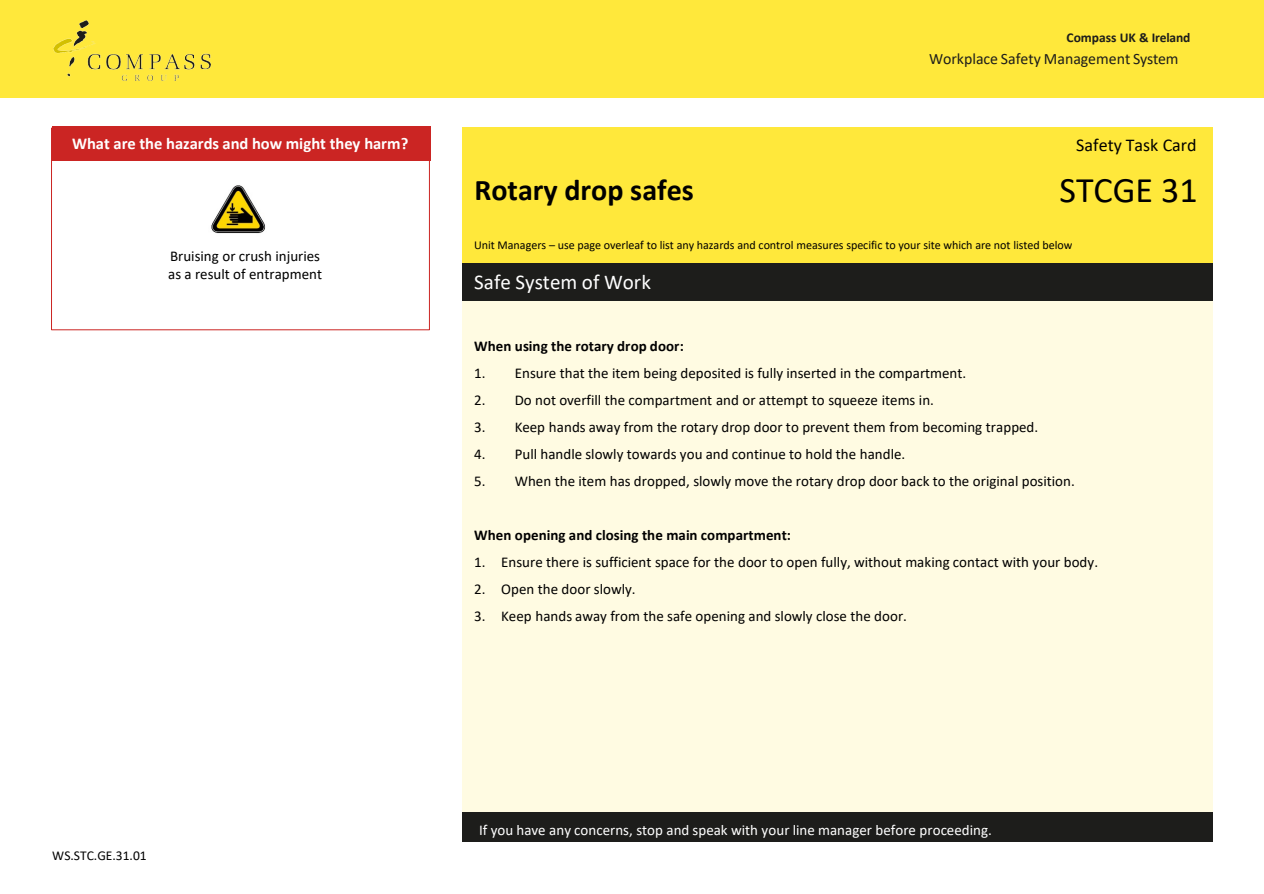
<style>
.page{position:relative;width:1264px;height:894px;background:#fff}
.page>*{position:absolute;margin:0;border:0;box-sizing:border-box;transform-origin:0 0}
.t1{font:36px "Calibri";color:#000}
.t2{font:700 30px "Calibri";color:#000}
.t3{font:21px "Calibri";color:#fff}
.t4{font:18px "Calibri";color:#000}
.t5{font:700 16.5px "Calibri";letter-spacing:-.005em;color:#fff}
.t6{font:15.9px "Calibri";color:#1d1d1b}
.t7{font:15px/18px "Calibri";color:#000}
.t8{font:15px "Calibri";letter-spacing:.005em;color:#fff}
.t9{font:700 15px "Calibri";letter-spacing:.005em;color:#000}
.t10{font:700 13.5px "Calibri";letter-spacing:-.005em;color:#1d1d1b}
.t11{font:13.5px "Calibri";color:#000}
.t12{font:12px "Calibri";letter-spacing:-.005em;color:#000}
</style>
<div class="page">
<div style="left:0;top:0;width:1263px;height:97px;background:#ffe83b"></div>
<img style="left:53px;top:21px;width:157px;height:59px">
<div style="left:461px;top:128px;width:751px;height:135px;background:#ffe83b"></div>
<div style="left:461px;top:263px;width:751px;height:38px;background:#1d1d1b"></div>
<div style="left:461px;top:301px;width:751px;height:511px;background:#fffbe2"></div>
<div style="left:461px;top:812px;width:751px;height:30px;background:#1d1d1b"></div>
<div style="left:52px;top:126px;width:379px;height:34px;background:#cb2523"></div>
<img style="left:211px;top:185px;width:55px;height:49px">
<p class="t5" style="left:72px;top:132px;width:338px">What are the hazards and how might they harm?</p>
<p class="t7" style="left:168px;top:246px;width:155px">Bruising or crush injuries as a result of entrapment</p>
<p class="t2" style="left:474px;top:169px;width:221px">Rotary drop safes</p>
<p class="t10" style="left:1066px;top:28px;width:125px">Compass UK &amp; Ireland</p>
<p class="t6" style="left:928px;top:47px;width:251px">Workplace Safety Management System</p>
<p class="t4" style="left:1075px;top:133px;width:122px">Safety Task Card</p>
<p class="t1" style="left:1059px;top:165px;width:140px">STCGE 31</p>
<p class="t12" style="left:474px;top:237px;width:599px">Unit Managers – use page overleaf to list any hazards and control measures specific to your site which are not listed below</p>
<p class="t3" style="left:474px;top:267px;width:178px">Safe System of Work</p>
<p class="t9" style="left:474px;top:335px;width:211px">When using the rotary drop door:</p>
<p class="t7" style="left:474px;top:363px;width:493px">1. Ensure that the item being deposited is fully inserted in the compartment.</p>
<p class="t7" style="left:474px;top:390px;width:461px">2. Do not overfill the compartment and or attempt to squeeze items in.</p>
<p class="t7" style="left:474px;top:417px;width:565px">3. Keep hands away from the rotary drop door to prevent them from becoming trapped.</p>
<p class="t7" style="left:474px;top:444px;width:432px">4. Pull handle slowly towards you and continue to hold the handle.</p>
<p class="t7" style="left:474px;top:471px;width:602px">5. When the item has dropped, slowly move the rotary drop door back to the original position.</p>
<p class="t9" style="left:474px;top:524px;width:318px">When opening and closing the main compartment:</p>
<p class="t7" style="left:474px;top:552px;width:625px">1. Ensure there is sufficient space for the door to open fully, without making contact with your body.</p>
<p class="t7" style="left:474px;top:579px;width:163px">2. Open the door slowly.</p>
<p class="t7" style="left:474px;top:606px;width:434px">3. Keep hands away from the safe opening and slowly close the door.</p>
<p class="t11" style="left:52px;top:845px;width:96px">WS.STC.GE.31.01</p>
<p class="t8" style="left:479px;top:819px;width:514px">If you have any concerns, stop and speak with your line manager before proceeding.</p>
</div>
